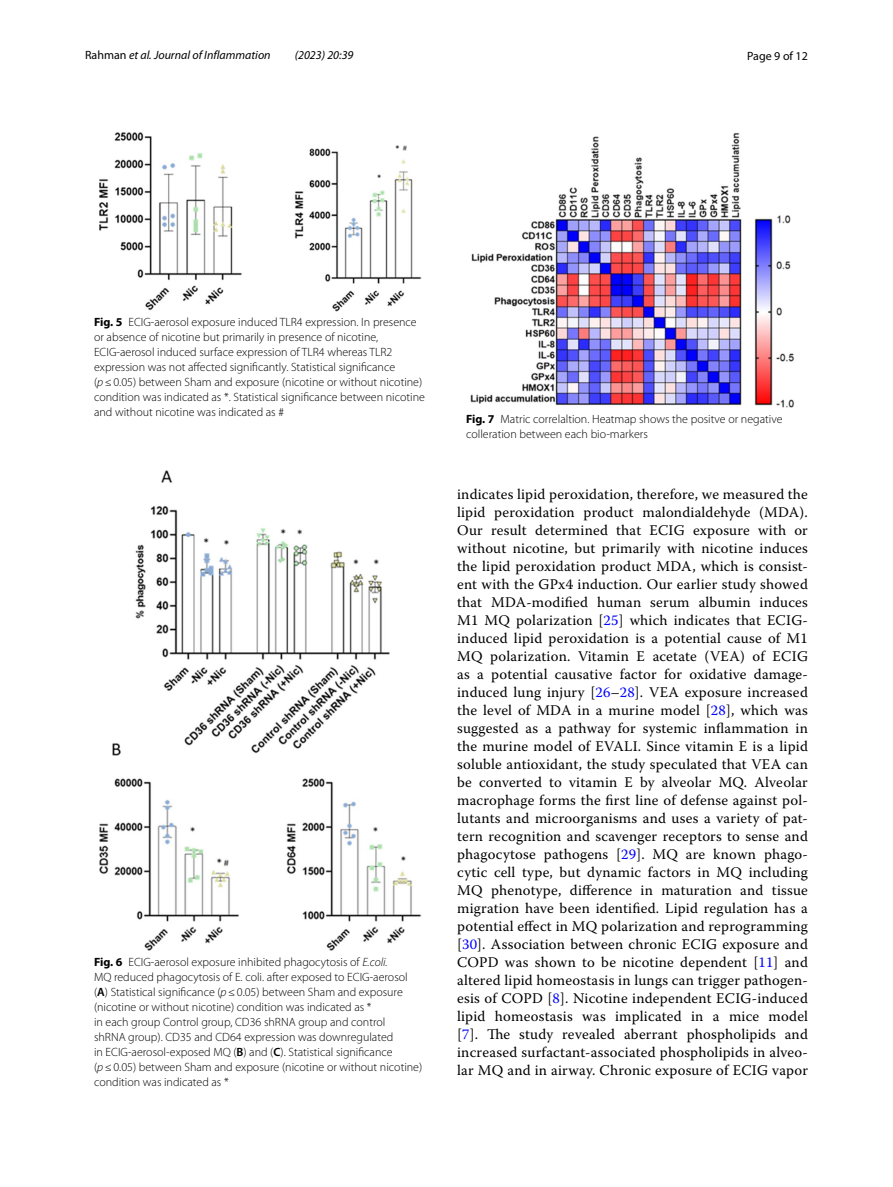
<style>
.page{position:relative;width:893px;height:1187px;background:#fff}
.page>*{position:absolute;margin:0;border:0;box-sizing:border-box;transform-origin:0 0}
.t1{font:14.7px/18px "Warnock Pro";letter-spacing:.015em;color:#000;text-align:justify}
.t2{font:300 12px/15px "Myriad Pro";color:#000}
.t3{font:italic 12px "Myriad Pro";color:#000}
.t4{font:12px "Myriad Pro";color:#000}
.s1{font-style:normal}
.s2{font-weight:700}
.s3{font-style:italic}
.s4{font-weight:600}
.s5{color:#00f}
</style>
<div class="page">
<img style="left:100px;top:133px;width:321px;height:178px">
<img style="left:100px;top:471px;width:321px;height:479px">
<img style="left:470px;top:133px;width:324px;height:274px">
<p class="t3" style="left:85px;top:48px;width:187px"><span class="s1">Rahman</span> et al. Journal of Inflammation</p>
<p class="t3" style="left:295px;top:48px;width:60px">(2023) 20:39</p>
<p class="t4" style="left:747px;top:48px;width:62px">Page 9 of 12</p>
<p class="t2" style="left:94px;top:315px;width:332px"><span class="s2">Fig. 5</span> ECIG-aerosol exposure induced TLR4 expression. In presence or absence of nicotine but primarily in presence of nicotine, ECIG-aerosol induced surface expression of TLR4 whereas TLR2 expression was not affected significantly. Statistical significance (<span class="s3">p</span>≤0.05) between Sham and exposure (nicotine or without nicotine) condition was indicated as *. Statistical significance between nicotine and without nicotine was indicated as #</p>
<p class="t2" style="left:94px;top:954px;width:330px"><span class="s2">Fig. 6</span> ECIG-aerosol exposure inhibited phagocytosis of <span class="s3">E.coli.<br></span>MQ reduced phagocytosis of E. coli. after exposed to ECIG-aerosol (<span class="s4">A</span>) Statistical significance (<span class="s3">p</span>≤0.05) between Sham and exposure (nicotine or without nicotine) condition was indicated as *<br>in each group Control group, CD36 shRNA group and control<br>shRNA group). CD35 and CD64 expression was downregulated<br>in ECIG-aerosol-exposed MQ (<span class="s4">B</span>) and (<span class="s4">C</span>). Statistical significance (<span class="s3">p</span>≤0.05) between Sham and exposure (nicotine or without nicotine) condition was indicated as *</p>
<p class="t2" style="left:466px;top:411px;width:318px"><span class="s2">Fig. 7</span> Matric correlaltion. Heatmap shows the positve or negative colleration between each bio-markers</p>
<p class="t1" style="left:457px;top:485px;width:352px">indicates lipid peroxidation, therefore, we measured the lipid peroxidation product malondialdehyde (MDA).<br>Our result determined that ECIG exposure with or without nicotine, but primarily with nicotine induces the lipid peroxidation product MDA, which is consist&shy;ent with the GPx4 induction. Our earlier study showed that MDA-modified human serum albumin induces M1 MQ polarization [<span class="s5">25</span>] which indicates that ECIG&shy;induced lipid peroxidation is a potential cause of M1<br>MQ polarization. Vitamin E acetate (VEA) of ECIG as a potential causative factor for oxidative damage&shy;induced lung injury [<span class="s5">26</span>–<span class="s5">28</span>]. VEA exposure increased the level of MDA in a murine model [<span class="s5">28</span>], which was suggested as a pathway for systemic inflammation in the murine model of EVALI. Since vitamin E is a lipid soluble antioxidant, the study speculated that VEA can be converted to vitamin E by alveolar MQ. Alveolar macrophage forms the first line of defense against pol&shy;lutants and microorganisms and uses a variety of pat&shy;tern recognition and scavenger receptors to sense and phagocytose pathogens [<span class="s5">29</span>]. MQ are known phago&shy;cytic cell type, but dynamic factors in MQ including MQ phenotype, difference in maturation and tissue migration have been identified. Lipid regulation has a potential effect in MQ polarization and reprogramming [<span class="s5">30</span>]. Association between chronic ECIG exposure and COPD was shown to be nicotine dependent [<span class="s5">11</span>] and altered lipid homeostasis in lungs can trigger pathogen&shy;esis of COPD [<span class="s5">8</span>]. Nicotine independent ECIG-induced lipid homeostasis was implicated in a mice model [<span class="s5">7</span>]. The study revealed aberrant phospholipids and increased surfactant-associated phospholipids in alveo&shy;lar MQ and in airway. Chronic exposure of ECIG vapor</p>
</div>
